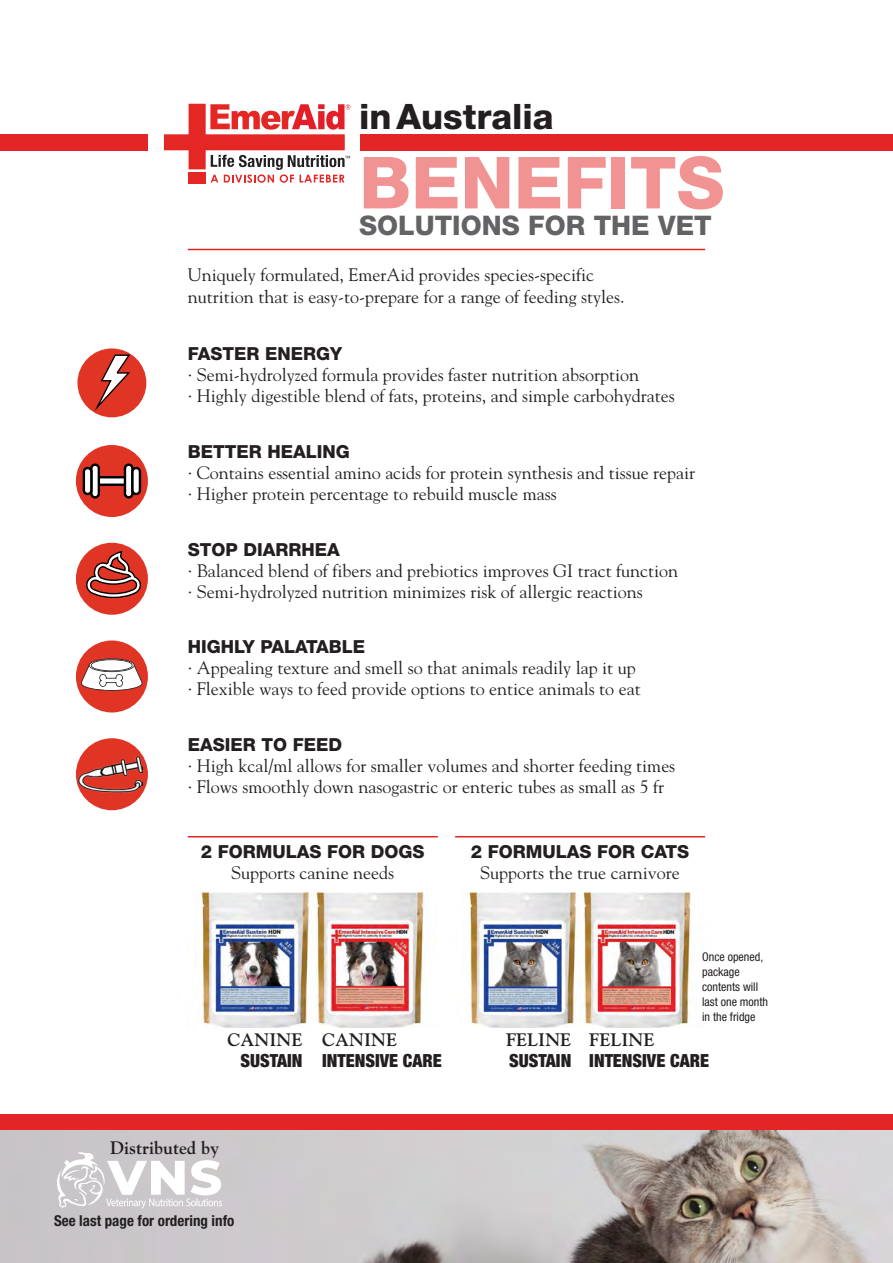
<style>
.page{position:relative;width:893px;height:1263px;background:#fff}
.page>*{position:absolute;margin:0;border:0;box-sizing:border-box;transform-origin:0 0}
.t1{font:800 72px "Helvetica Neue LT Std";color:#f19293}
.t2{font:800 35.1px "Helvetica Neue LT Std";color:#231f20}
.t3{font:800 27px "Helvetica Neue LT Std";color:#636366}
.t4{font:18px/21px "Goudy";color:#231f20}
.t5{font:800 18px "Helvetica Neue LT Std";color:#231f20}
.t6{font:900 condensed 18px/21px "Helvetica Neue";color:#231f20}
.t7{font:700 18px "Goudy";color:#231f20}
.t8{font:700 condensed 15px "Helvetica Neue LT Std";color:#231f20}
.t9{font:condensed 12px/15px "Helvetica Neue LT Std";color:#231f20}
.s1{font-family:"Goudy Bold Os F";font-weight:400;font-stretch:normal}
</style>
<div class="page">
<svg style="left:164px;top:104px;width:186px;height:79px"></svg>
<div style="left:0;top:1114px;width:893px;height:16px;background:#e42526"></div>
<div style="left:0;top:134px;width:148px;height:16px;background:#e42526"></div>
<div style="left:361px;top:134px;width:532px;height:16px;background:#e42526"></div>
<img style="left:0;top:1130px;width:893px;height:133px">
<img style="left:583px;top:892px;width:109px;height:135px">
<img style="left:466px;top:892px;width:111px;height:135px">
<img style="left:313px;top:892px;width:112px;height:135px">
<img style="left:201px;top:892px;width:112px;height:135px">
<hr style="left:188px;top:249px;width:517px;height:1px;background:#e42526">
<hr style="left:188px;top:836px;width:250px;height:1px;background:#e42526">
<hr style="left:455px;top:836px;width:250px;height:1px;background:#e42526">
<div style="left:77px;top:348px;width:69px;height:69px;background:#e03525;border-radius:50%"></div>
<svg style="left:92px;top:354px;width:40px;height:61px"></svg>
<div style="left:76px;top:445px;width:72px;height:72px;background:#e03525;border-radius:50%"></div>
<svg style="left:82px;top:463px;width:60px;height:36px"></svg>
<div style="left:76px;top:543px;width:72px;height:72px;background:#e03525;border-radius:50%"></div>
<svg style="left:86px;top:551px;width:56px;height:46px"></svg>
<div style="left:76px;top:640px;width:72px;height:72px;background:#e03525;border-radius:50%"></div>
<svg style="left:81px;top:658px;width:61px;height:33px"></svg>
<div style="left:76px;top:738px;width:72px;height:72px;background:#e03525;border-radius:50%"></div>
<img style="left:79px;top:742px;width:64px;height:64px">
<svg style="left:55px;top:1152px;width:167px;height:57px"></svg>
<h2 class="t2" style="left:359px;top:96px;width:196px">in Australia</h2>
<p class="t1" style="left:359px;top:140px;width:367px">BENEFITS</p>
<p class="t3" style="left:359px;top:210px;width:354px">SOLUTIONS FOR THE VET</p>
<p class="t4" style="left:188px;top:264px;width:438px;line-height:21.6px">Uniquely formulated, EmerAid provides species-specific nutrition that is easy-to-prepare for a range of feeding styles.</p>
<p class="t5" style="left:188px;top:343px;width:156px">FASTER ENERGY</p>
<p class="t4" style="left:188px;top:364px;width:453px">· Semi-hydrolyzed formula provides faster nutrition absorption</p>
<p class="t4" style="left:188px;top:385px;width:488px">· Highly digestible blend of fats, proteins, and simple carbohydrates</p>
<p class="t5" style="left:188px;top:441px;width:163px">BETTER HEALING</p>
<p class="t4" style="left:188px;top:462px;width:509px">· Contains essential amino acids for protein synthesis and tissue repair</p>
<p class="t4" style="left:188px;top:483px;width:370px">· Higher protein percentage to rebuild muscle mass</p>
<p class="t5" style="left:188px;top:538px;width:154px">STOP DIARRHEA</p>
<p class="t4" style="left:188px;top:559px;width:492px">· Balanced blend of fibers and prebiotics improves GI tract function · Semi-hydrolyzed nutrition minimizes risk of allergic reactions</p>
<p class="t5" style="left:188px;top:636px;width:179px">HIGHLY PALATABLE</p>
<p class="t4" style="left:188px;top:657px;width:454px">· Appealing texture and smell so that animals readily lap it up · Flexible ways to feed provide options to entice animals to eat</p>
<p class="t5" style="left:188px;top:734px;width:156px">EASIER TO FEED</p>
<p class="t4" style="left:188px;top:755px;width:489px">· High kcal/ml allows for smaller volumes and shorter feeding times</p>
<p class="t4" style="left:188px;top:776px;width:478px">· Flows smoothly down nasogastric or enteric tubes as small as 5 fr</p>
<p class="t5" style="left:201px;top:840px;width:225px">2 FORMULAS FOR DOGS</p>
<p class="t4" style="left:231px;top:861px;width:164px">Supports canine needs</p>
<p class="t5" style="left:471px;top:840px;width:220px">2 FORMULAS FOR CATS</p>
<p class="t4" style="left:480px;top:861px;width:201px">Supports the true carnivore</p>
<p class="t9" style="left:702px;top:949px;width:67px">Once opened, package contents will last one month in the fridge</p>
<p class="t6" style="left:322px;top:1028px;width:121px"><span class="s1">CANINE<br></span>INTENSIVE CARE</p>
<p class="t6" style="left:589px;top:1028px;width:121px"><span class="s1">FELINE<br></span>INTENSIVE CARE</p>
<p class="t6" style="left:228px;top:1028px;width:76px;text-align:right"><span class="s1">CANINE<br></span>SUSTAIN</p>
<p class="t6" style="left:506px;top:1028px;width:66px"><span class="s1">FELINE<br></span>SUSTAIN</p>
<p class="t7" style="left:110px;top:1136px;width:111px">Distributed by</p>
<p class="t8" style="left:54px;top:1211px;width:182px">See last page for ordering info</p>
</div>
